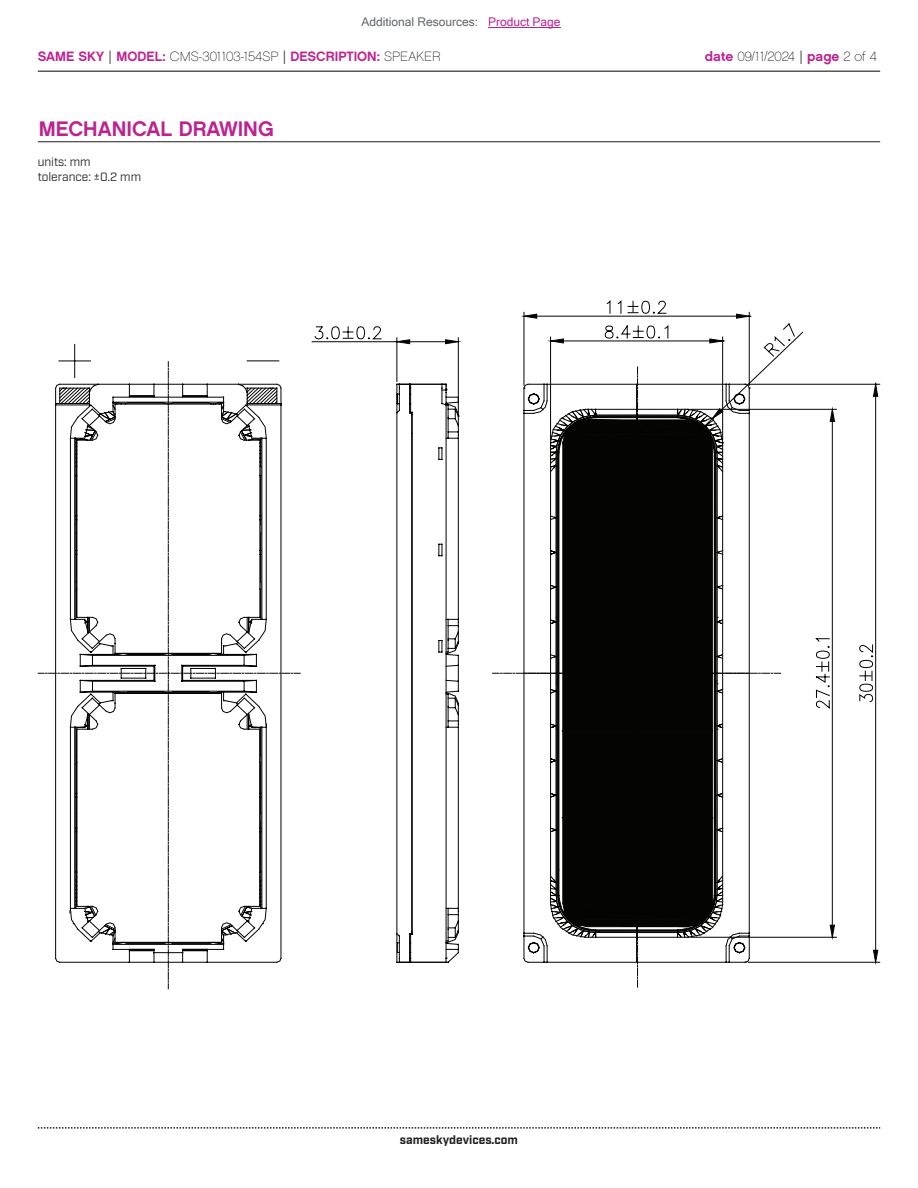
<style>
.page{position:relative;width:918px;height:1188px;background:#fff}
.page>*{position:absolute;margin:0;border:0;box-sizing:border-box;transform-origin:0 0}
.t1{font:21px "Chalet New York Nineteen Sixty";color:#bd238f}
.t2{font:13.5px "Chalet New York Nineteen Sixty";color:#bd238f}
.t3{font:13.5px "Chalet Paris Nineteen Sixty";letter-spacing:-.005em;color:#231f20}
.t4{font:12px "Microsoft Sans Serif";color:#63676b}
.t5{font:12px/14.4px "Industry";color:#231f20}
.t6{font:700 12px "Industry";color:#231f20}
.s1{color:#bd238f}
.s2{font-family:"Industry";color:#231f20}
.s3{font-family:"Chalet Paris Nineteen Sixty";color:#231f20}
.s4{font-family:"Chalet New York Nineteen Sixty";color:#bd238f}
.s5{font-family:"Industry"}
</style>
<div class="page">
<hr style="left:38px;top:71px;width:842px;height:1px;background:#231f20">
<svg style="left:38px;top:1127px;width:842px;height:2px"></svg>
<hr style="left:38px;top:141px;width:842px;height:1px;background:#231f20">
<svg style="left:523px;top:300px;width:357px;height:663px"></svg>
<svg style="left:690px;top:379px;width:189px;height:584px"></svg>
<svg style="left:550px;top:336px;width:286px;height:607px"></svg>
<svg style="left:544px;top:314px;width:260px;height:614px"></svg>
<svg style="left:459px;top:337px;width:265px;height:106px"></svg>
<svg style="left:459px;top:339px;width:6px;height:6px"></svg>
<svg style="left:38px;top:326px;width:421px;height:663px"></svg>
<hr style="left:488px;top:27px;width:73px;height:1px;background:#bd238f">
<p class="t4" style="left:362px;top:15px;width:201px">Additional Resources: <span class="s1">Product Page</span></p>
<p class="t2" style="left:38px;top:47px;width:404px">SAME SKY <span class="s2">|</span> MODEL: <span class="s3">CMS-301103-154SP</span> <span class="s2">|</span> DESCRIPTION: <span class="s3">SPEAKER</span></p>
<p class="t3" style="left:705px;top:48px;width:174px"><span class="s4">date</span> 09/11/2024 <span class="s5">|</span> <span class="s4">page</span> 2 of 4</p>
<h1 class="t1" style="left:39px;top:115px;width:236px">MECHANICAL DRAWING</h1>
<p class="t5" style="left:38px;top:155px;width:105px">units: mm tolerance: ±0.2 mm</p>
<p class="t6" style="left:400px;top:1132px;width:120px">sameskydevices.com</p>
</div>
